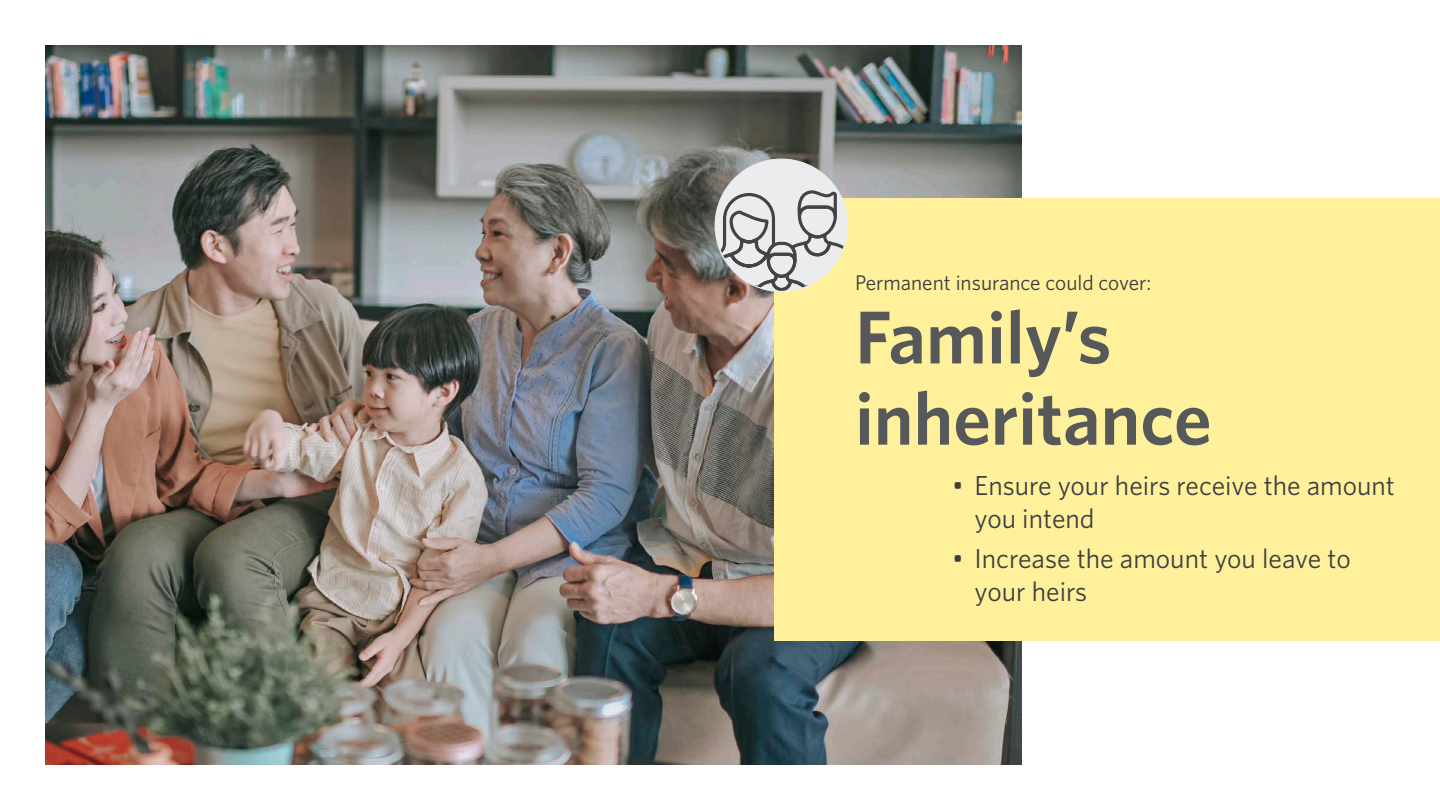
<style>
.page{position:relative;width:1440px;height:810px;background:#fff}
.page>*{position:absolute;margin:0;border:0;box-sizing:border-box;transform-origin:0 0}
.Needs{font:600 75px/81.2px "Whitney";color:#57585a}
.t1{font:27.5px/33px "Whitney";color:#3e3e3f}
.t2{font:21.25px "Whitney";color:#393d3f}
</style>
<div class="page">
<img style="left:45px;top:45px;width:976px;height:720px">
<div style="left:774px;top:198px;width:666px;height:443px;background:#fff09c"></div>
<div style="left:715px;top:159px;width:133px;height:132px;background:#ececee;border-radius:50%"></div>
<svg style="left:715px;top:189px;width:133px;height:102px"></svg>
<p class="t2" style="left:855px;top:270px;width:298px">Permanent insurance could cover:</p>
<p class="Needs" style="left:855px;top:295px;width:358px">Family’s inheritance</p>
<p class="t1" style="left:975px;top:468px;width:422px;text-indent:-22px">• Ensure your heirs receive the amount you intend</p>
<p class="t1" style="left:975px;top:542px;width:378px;text-indent:-22px">• Increase the amount you leave to your heirs</p>
</div>
